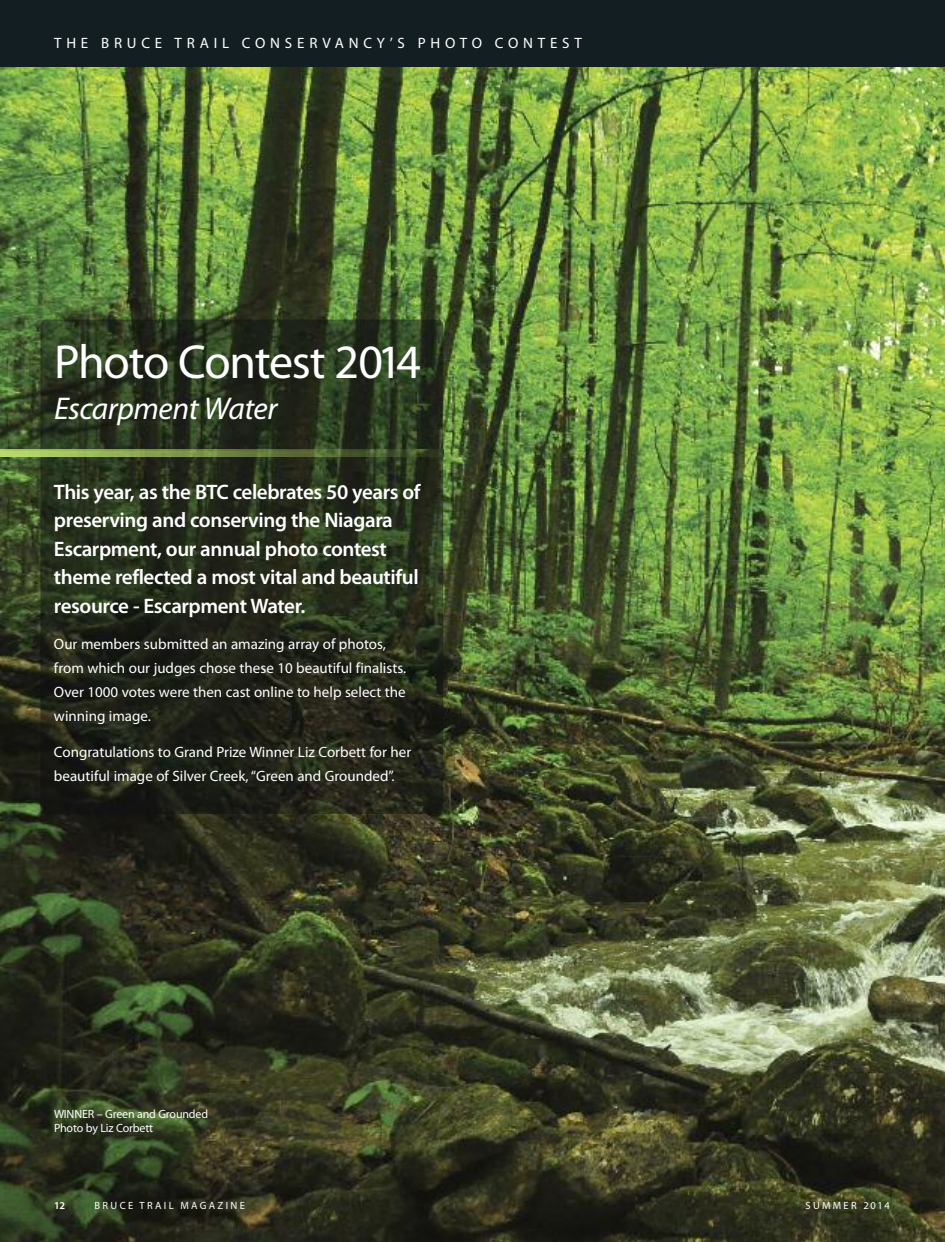
<style>
.page{position:relative;width:945px;height:1242px;background:#fff}
.page>*{position:absolute;margin:0;border:0;box-sizing:border-box;transform-origin:0 0}
.t1{font:48px "Myriad Pro";letter-spacing:-.03em;color:#fff}
.t2{font:italic 31.5px "Myriad Pro";letter-spacing:-.015em;color:#fff}
.t3{font:600 21px/28.5px "Myriad Pro";letter-spacing:-.02em;color:#fff}
.t4{font:15px/24px "Myriad Pro";color:#fff}
.t5{font:15px "Myriad Pro";letter-spacing:.32em;color:#fff}
.t6{font:12px/13.5px "Myriad Pro";letter-spacing:-.015em;color:#fff}
.t7{font:10.5px "Myriad Pro";letter-spacing:.22em;color:#fff}
.t8{font:600 10.5px "Myriad Pro";color:#fff}
</style>
<div class="page">
<img style="left:0;top:68px;width:945px;height:1174px">
<img style="left:40px;top:809px;width:403px;height:5px">
<img style="left:40px;top:320px;width:403px;height:5px">
<div style="left:0;top:0;width:945px;height:68px;background:#131e22"></div>
<img style="left:0;top:450px;width:472px;height:6px">
<p class="t5" style="left:54px;top:38px;width:529px">THE BRUCE TRAIL CONSERVANCY’S PHOTO CONTEST</p>
<h1 class="t1" style="left:54px;top:344px;width:369px">Photo Contest 2014</h1>
<h2 class="t2" style="left:54px;top:396px;width:225px">Escarpment Water</h2>
<h3 class="t3" style="left:54px;top:479px;width:368px">This year, as the BTC celebrates 50 years of preserving and conserving the niagara Escarpment, our annual photo contest theme reflected a most vital and beautiful resource - Escarpment Water.</h3>
<p class="t4" style="left:54px;top:633px;width:354px">Our members submitted an amazing array of photos, from which our judges chose these 10 beautiful finalists.<br>Over 1000 votes were then cast online to help select the winning image.</p>
<p class="t4" style="left:54px;top:741px;width:359px">Congratulations to Grand Prize Winner Liz Corbett for her beautiful image of Silver Creek,“Green and Grounded”.</p>
<p class="t6" style="left:54px;top:1108px;width:156px">WINNER – Green and Grounded<br>Photo by Liz Corbett</p>
<p class="t8" style="left:54px;top:1202px;width:13px">12</p>
<p class="t7" style="left:95px;top:1202px;width:152px">BRUCE TRAIL MAGAZINE</p>
<p class="t7" style="left:806px;top:1202px;width:86px">SUMMER 2014</p>
</div>
